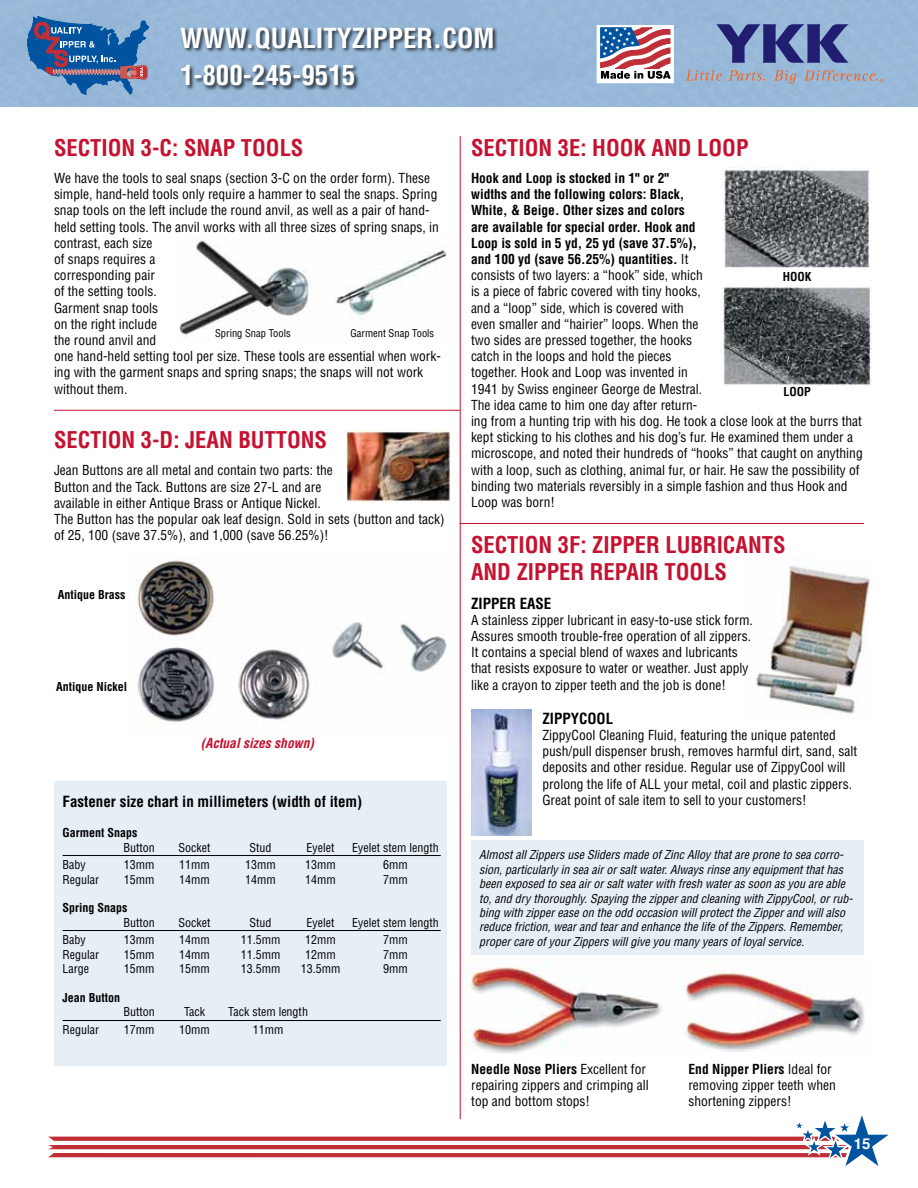
<style>
.page{position:relative;width:918px;height:1188px;background:#fff}
.page>*{position:absolute;margin:0;border:0;box-sizing:border-box;transform-origin:0 0}
.t1{font:700 condensed 27px/37.5px "Helvetica";color:#fff}
.t2{font:700 condensed 22.5px "Helvetica";color:#c41230}
.t3{font:700 condensed 15px "Helvetica";color:#000}
.t4{font:700 15px "Helvetica";color:#fff}
.t5{font:condensed 13.5px/16.2px "Helvetica";color:#000}
.t6{font:italic 700 condensed 13.5px "Helvetica";color:#c41230}
.t7{font:italic condensed 12px/14.4px "Helvetica";color:#000}
.t8{font:condensed 12px "Helvetica";color:#000}
.t9{font:700 condensed 12px "Helvetica";color:#000}
.t10{font:condensed 10.5px "Helvetica";color:#000}
.s1{font-weight:700}
</style>
<div class="page">
<div style="left:54px;top:781px;width:393px;height:284px;background:#e6eef6"></div>
<img style="left:756px;top:565px;width:114px;height:149px">
<img style="left:136px;top:555px;width:324px;height:184px">
<svg style="left:48px;top:1107px;width:841px;height:59px"></svg>
<div style="left:0;top:0;width:918px;height:107px;background:#97b8d8"></div>
<svg style="left:27px;top:16px;width:122px;height:78px;background:#567bac"></svg>
<div style="left:180px;top:26px;width:318px;height:65px;background:#000;opacity:.75"></div>
<img style="left:179px;top:240px;width:267px;height:98px">
<img style="left:346px;top:429px;width:104px;height:75px">
<img style="left:462px;top:960px;width:200px;height:94px">
<img style="left:684px;top:969px;width:180px;height:82px">
<img style="left:471px;top:710px;width:61px;height:125px">
<img style="left:722px;top:168px;width:147px;height:99px">
<img style="left:720px;top:285px;width:152px;height:101px">
<hr style="left:63px;top:855px;width:378px;height:1px;background:#000">
<hr style="left:63px;top:930px;width:378px;height:1px;background:#000">
<hr style="left:63px;top:1020px;width:378px;height:1px;background:#000">
<hr style="left:460px;top:136px;width:1px;height:983px;background:#c41230">
<hr style="left:460px;top:523px;width:404px;height:1px;background:#c41230">
<hr style="left:54px;top:410px;width:406px;height:1px;background:#c41230">
<div style="left:471px;top:841px;width:393px;height:114px;background:#e6eef6"></div>
<svg style="left:716px;top:24px;width:133px;height:39px;background:#5967a2"></svg>
<svg style="left:686px;top:70px;width:36px;height:11px"></svg>
<svg style="left:774px;top:70px;width:22px;height:14px"></svg>
<svg style="left:728px;top:70px;width:37px;height:11px"></svg>
<svg style="left:804px;top:70px;width:80px;height:12px"></svg>
<div style="left:597px;top:26px;width:76px;height:57px;background:#fff"></div>
<svg style="left:600px;top:28px;width:71px;height:51px"></svg>
<div style="left:597px;top:25px;width:77px;height:58px;border:1px solid #fff"></div>
<h1 class="t1" style="left:180px;top:19px;width:316px">www.qualityzipper.com<br>1-800-245-9515</h1>
<h2 class="t2" style="left:54px;top:134px;width:13px">SECTION</h2>
<h2 class="t2" style="left:141px;top:134px;width:57px">3-C: SNAP</h2>
<h2 class="t2" style="left:241px;top:134px;width:62px">TOOLS</h2>
<p class="t5" style="left:54px;top:170px;width:388px">We have the tools to seal snaps (section 3-C on the order form). These simple, hand-held tools only require a hammer to seal the snaps. Spring snap tools on the left include the round anvil, as well as a pair of hand&shy;held setting tools. The anvil works with all three sizes of spring snaps, in contrast, each size<br>of snaps requires a<br>corresponding pair<br>of the setting tools.<br>Garment snap tools<br>on the right include<br>the round anvil and<br>one hand-held setting tool per size. These tools are essential when work&shy;ing with the garment snaps and spring snaps; the snaps will not work without them.</p>
<h2 class="t2" style="left:54px;top:426px;width:13px">SECTION</h2>
<h2 class="t2" style="left:141px;top:426px;width:67px">3-D: JEAN</h2>
<h2 class="t2" style="left:238px;top:426px;width:14px">BUTTONS</h2>
<p class="t5" style="left:54px;top:462px;width:392px">Jean Buttons are all metal and contain two parts: the<br>Button and the Tack. Buttons are size 27-L and are<br>available in either Antique Brass or Antique Nickel.<br>The Button has the popular oak leaf design. Sold in sets (button and tack) of 25, 100 (save 37.5%), and 1,000 (save 56.25%)!</p>
<p class="t10" style="left:215px;top:326px;width:77px">Spring Snap Tools</p>
<p class="t10" style="left:350px;top:326px;width:85px">Garment Snap Tools</p>
<p class="t9" style="left:58px;top:587px;width:69px">Antique Brass</p>
<p class="t9" style="left:56px;top:679px;width:73px">Antique Nickel</p>
<p class="t6" style="left:201px;top:735px;width:115px">(Actual sizes shown)</p>
<p class="t3" style="left:63px;top:792px;width:301px">Fastener size chart in millimeters (width of item)</p>
<p class="t9" style="left:63px;top:825px;width:76px">Garment Snaps</p>
<p class="t8" style="left:123px;top:840px;width:33px">Button</p>
<p class="t8" style="left:179px;top:840px;width:33px">Socket</p>
<p class="t8" style="left:250px;top:840px;width:24px">Stud</p>
<p class="t8" style="left:307px;top:840px;width:29px">Eyelet</p>
<p class="t8" style="left:352px;top:840px;width:88px">Eyelet stem length</p>
<p class="t8" style="left:63px;top:857px;width:25px">Baby</p>
<p class="t8" style="left:124px;top:857px;width:32px">13mm</p>
<p class="t8" style="left:179px;top:857px;width:32px">11mm</p>
<p class="t8" style="left:245px;top:857px;width:32px">13mm</p>
<p class="t8" style="left:305px;top:857px;width:32px">13mm</p>
<p class="t8" style="left:383px;top:857px;width:26px">6mm</p>
<p class="t8" style="left:63px;top:872px;width:38px">Regular</p>
<p class="t8" style="left:124px;top:872px;width:32px">15mm</p>
<p class="t8" style="left:179px;top:872px;width:32px">14mm</p>
<p class="t8" style="left:245px;top:872px;width:32px">14mm</p>
<p class="t8" style="left:305px;top:872px;width:32px">14mm</p>
<p class="t8" style="left:383px;top:872px;width:26px">7mm</p>
<p class="t9" style="left:63px;top:901px;width:67px">Spring Snaps</p>
<p class="t8" style="left:123px;top:915px;width:33px">Button</p>
<p class="t8" style="left:179px;top:915px;width:33px">Socket</p>
<p class="t8" style="left:250px;top:915px;width:24px">Stud</p>
<p class="t8" style="left:307px;top:915px;width:29px">Eyelet</p>
<p class="t8" style="left:352px;top:915px;width:88px">Eyelet stem length</p>
<p class="t8" style="left:63px;top:933px;width:25px">Baby</p>
<p class="t8" style="left:124px;top:933px;width:32px">13mm</p>
<p class="t8" style="left:179px;top:933px;width:32px">14mm</p>
<p class="t8" style="left:241px;top:933px;width:41px">11.5mm</p>
<p class="t8" style="left:305px;top:933px;width:32px">12mm</p>
<p class="t8" style="left:383px;top:933px;width:26px">7mm</p>
<p class="t8" style="left:63px;top:947px;width:38px">Regular</p>
<p class="t8" style="left:124px;top:947px;width:32px">15mm</p>
<p class="t8" style="left:179px;top:947px;width:32px">14mm</p>
<p class="t8" style="left:241px;top:947px;width:41px">11.5mm</p>
<p class="t8" style="left:305px;top:947px;width:32px">12mm</p>
<p class="t8" style="left:383px;top:947px;width:26px">7mm</p>
<p class="t8" style="left:63px;top:961px;width:28px">Large</p>
<p class="t8" style="left:124px;top:961px;width:32px">15mm</p>
<p class="t8" style="left:179px;top:961px;width:32px">15mm</p>
<p class="t8" style="left:241px;top:961px;width:41px">13.5mm</p>
<p class="t8" style="left:301px;top:961px;width:41px">13.5mm</p>
<p class="t8" style="left:383px;top:961px;width:26px">9mm</p>
<p class="t9" style="left:63px;top:990px;width:59px">Jean Button</p>
<p class="t8" style="left:123px;top:1005px;width:33px">Button</p>
<p class="t8" style="left:184px;top:1005px;width:23px">Tack</p>
<p class="t8" style="left:228px;top:1005px;width:81px">Tack stem length</p>
<p class="t8" style="left:63px;top:1022px;width:38px">Regular</p>
<p class="t8" style="left:124px;top:1022px;width:32px">17mm</p>
<p class="t8" style="left:179px;top:1022px;width:32px">10mm</p>
<p class="t8" style="left:253px;top:1022px;width:32px">11mm</p>
<h2 class="t2" style="left:471px;top:134px;width:13px">SECTION</h2>
<h2 class="t2" style="left:558px;top:134px;width:62px">3E: HOOK</h2>
<h2 class="t2" style="left:652px;top:134px;width:14px">AND</h2>
<h2 class="t2" style="left:697px;top:134px;width:25px">LOOP</h2>
<p class="t5" style="left:471px;top:170px;width:393px"><span class="s1">Hook and Loop is stocked in 1" or 2"<br>widths and the following colors: Black,<br>White, &amp; Beige. Other sizes and colors<br>are available for special order. Hook and<br>Loop is sold in 5 yd, 25 yd (save 37.5%),<br>and 100 yd (save 56.25%) quantities.</span> It<br>consists of two layers: a “hook” side, which<br>is a piece of fabric covered with tiny hooks,<br>and a “loop” side, which is covered with<br>even smaller and “hairier” loops. When the<br>two sides are pressed together, the hooks<br>catch in the loops and hold the pieces<br>together. Hook and Loop was invented in<br>1941 by Swiss engineer George de Mestral.<br>The idea came to him one day after return-<br>ing from a hunting trip with his dog. He took a close look at the burrs that kept sticking to his clothes and his dog’s fur. He examined them under a microscope, and noted their hundreds of “hooks” that caught on anything with a loop, such as clothing, animal fur, or hair. He saw the possibility of binding two materials reversibly in a simple fashion and thus Hook and Loop was born!</p>
<p class="t9" style="left:783px;top:269px;width:16px">HOOK</p>
<p class="t9" style="left:783px;top:384px;width:14px">LOOP</p>
<h2 class="t2" style="left:471px;top:530px;width:13px">SECTION</h2>
<h2 class="t2" style="left:558px;top:530px;width:47px">3F: ZIPPER</h2>
<h2 class="t2" style="left:665px;top:530px;width:25px">LUBRICANTS</h2>
<h2 class="t2" style="left:471px;top:557px;width:14px">AND</h2>
<h2 class="t2" style="left:517px;top:557px;width:12px">ZIPPER</h2>
<h2 class="t2" style="left:590px;top:557px;width:13px">REPAIR</h2>
<h2 class="t2" style="left:665px;top:557px;width:62px">TOOLS</h2>
<p class="t3" style="left:471px;top:594px;width:9px">ZIPPER</p>
<p class="t3" style="left:520px;top:594px;width:9px">EASE</p>
<p class="t5" style="left:471px;top:612px;width:283px">A stainless zipper lubricant in easy-to-use stick form.<br>Assures smooth trouble-free operation of all zippers.<br>It contains a special blend of waxes and lubricants that resists exposure to water or weather. Just apply like a crayon to zipper teeth and the job is done!</p>
<p class="t3" style="left:542px;top:709px;width:9px">ZIPPYCOO</p>
<p class="t3" style="left:606px;top:709px;width:9px">L</p>
<p class="t5" style="left:542px;top:727px;width:316px">ZippyCool Cleaning Fluid, featuring the unique patented push/pull dispenser brush, removes harmful dirt, sand, salt deposits and other residue. Regular use of ZippyCool will prolong the life of ALL your metal, coil and plastic zippers.<br>Great point of sale item to sell to your customers!</p>
<p class="t7" style="left:479px;top:848px;width:375px">Almost all Zippers use Sliders made of Zinc Alloy that are prone to sea corro&shy;sion, particularly in sea air or salt water. Always rinse any equipment that has been exposed to sea air or salt water with fresh water as soon as you are able to, and dry thoroughly. Spaying the zipper and cleaning with ZippyCool, or rub&shy;bing with zipper ease on the odd occasion will protect the Zipper and will also reduce friction, wear and tear and enhance the life of the Zippers. Remember, proper care of your Zippers will give you many years of loyal service.</p>
<p class="t5" style="left:471px;top:1061px;width:179px"><span class="s1">Needle Nose Pliers</span> Excellent for repairing zippers and crimping all top and bottom stops!</p>
<p class="t5" style="left:688px;top:1061px;width:149px"><span class="s1">End Nipper Pliers</span> Ideal for removing zipper teeth when shortening zippers!</p>
<p class="t4" style="left:854px;top:1132px;width:18px">15</p>
</div>
